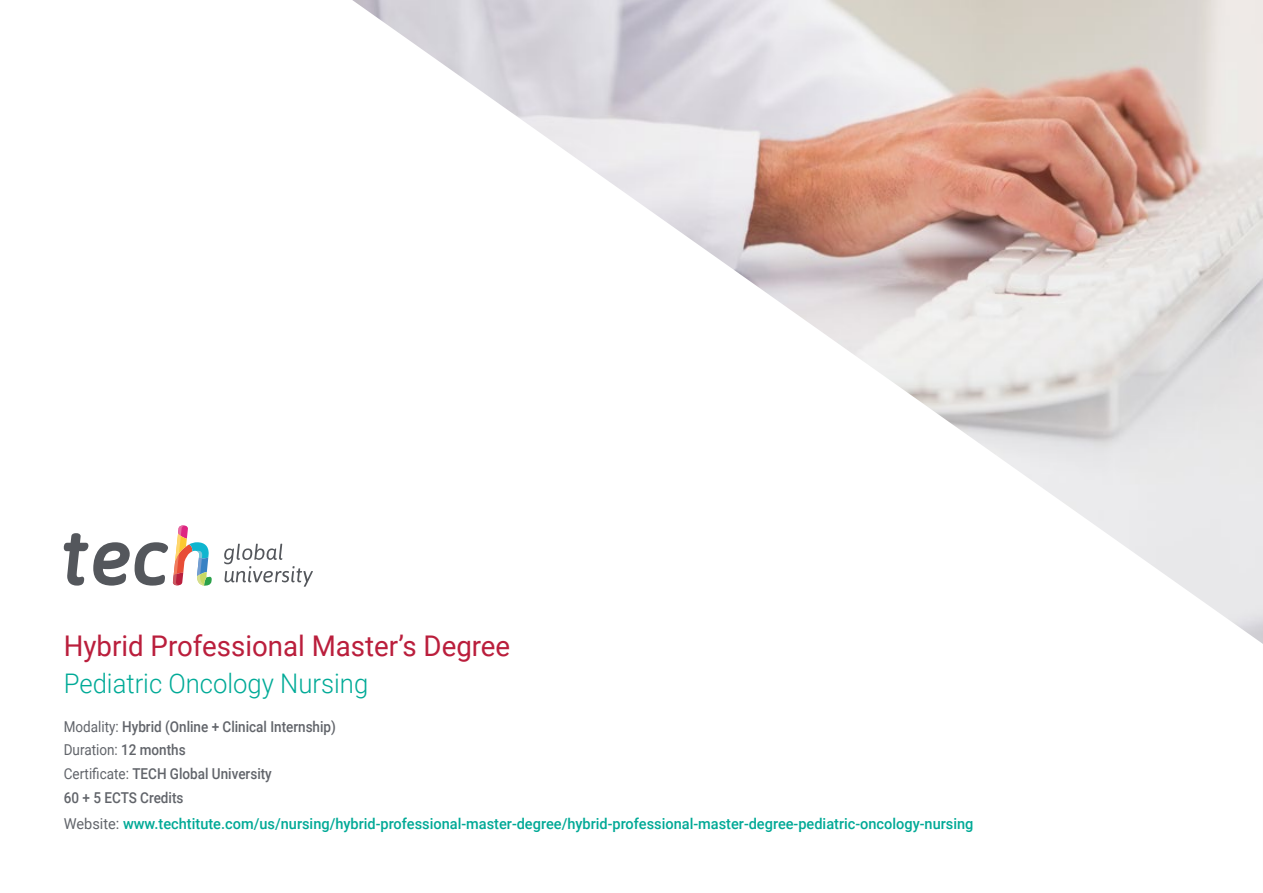
<style>
.page{position:relative;width:1263px;height:893px;background:#fff}
.page>*{position:absolute;margin:0;border:0;box-sizing:border-box;transform-origin:0 0}
.t1{font:28.5px "Roboto";color:#ba1e3c}
.t2{font:300 27px "Roboto";color:#00aa97;scale:.95 1}
.t3{font:500 15px "Roboto";color:#00a996}
.t4{font:500 15px/23.7px "Roboto";color:#61646a;scale:.9 1}
.s1{font-weight:400}
.s2{font-weight:400;color:#61646a}
</style>
<div class="page">
<img style="left:352px;top:0;width:911px;height:644px">
<svg style="left:224px;top:544px;width:89px;height:43px"></svg>
<svg style="left:64px;top:525px;width:148px;height:61px"></svg>
<h1 class="t1" style="left:64px;top:626px;width:448px">Hybrid Professional Master’s Degree</h1>
<h2 class="t2" style="left:64px;top:664px;width:322px">Pediatric Oncology Nursing</h2>
<p class="t4" style="left:64px;top:714px;width:304px"><span class="s1">Modality:</span> Hybrid (Online + Clinical Internship)<br><span class="s1">Duration:</span> 12 months<br><span class="s1">Certificate:</span> TECH Global University<br>60 + 5 ECTS Credits</p>
<p class="t3" style="left:64px;top:813px;width:911px"><span class="s2">Website:</span> www.techtitute.com/us/nursing/hybrid-professional-master-degree/hybrid-professional-master-degree-pediatric-oncology-nursing</p>
</div>
